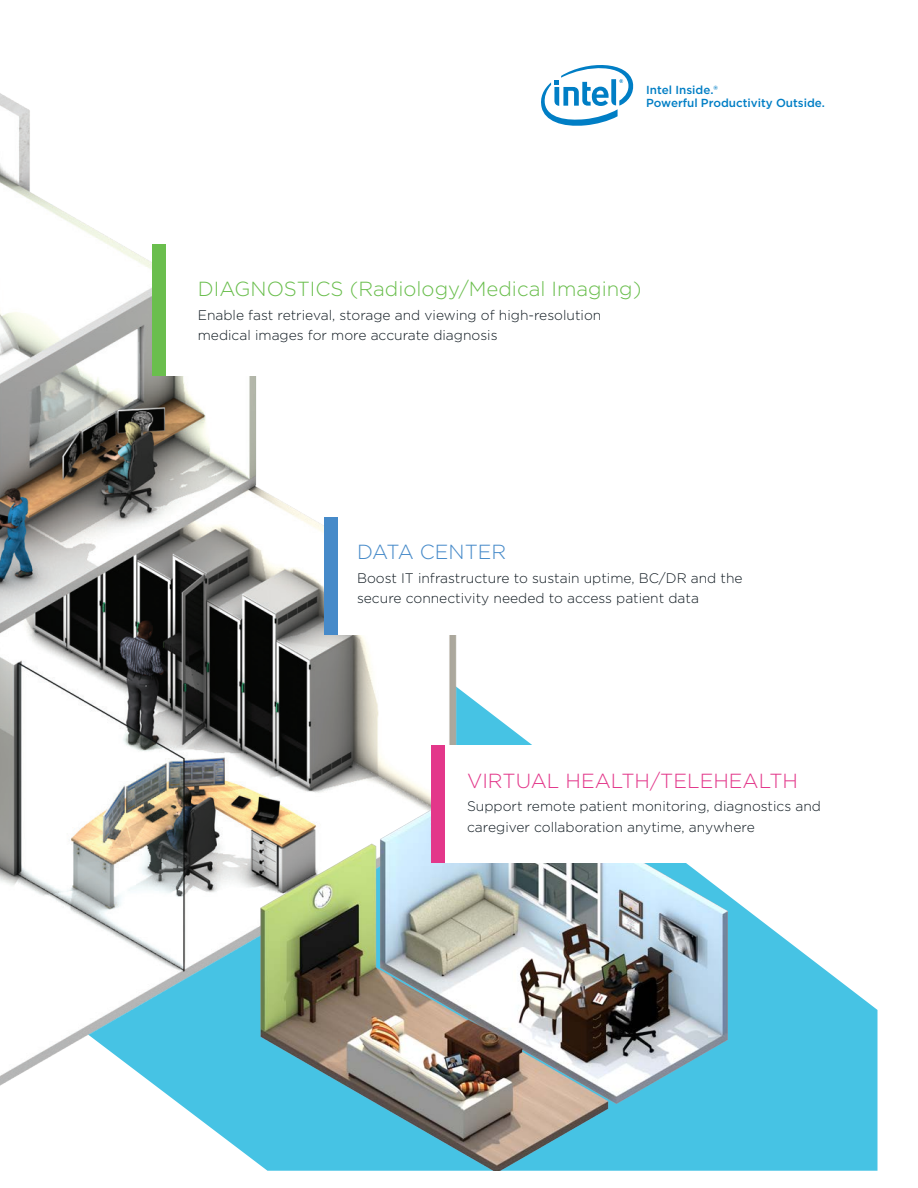
<style>
.page{position:relative;width:918px;height:1188px;background:#fff}
.page>*{position:absolute;margin:0;border:0;box-sizing:border-box;transform-origin:0 0}
.t1{font:300 20.4px "Gotham";color:#6abe4d}
.t2{font:300 20.4px "Gotham";color:#e3378a}
.t3{font:300 20.4px "Gotham";color:#468ac9}
.t4{font:300 13.8px/20.4px "Gotham";color:#101a21}
.t5{font:500 11.7px/13px "Gotham";color:#007ec5}
</style>
<div class="page">
<svg style="left:507px;top:725px;width:371px;height:446px;fill:#46c3e4"></svg>
<img style="left:0;top:93px;width:507px;height:1053px">
<img style="left:235px;top:753px;width:509px;height:418px">
<svg style="left:541px;top:65px;width:93px;height:61px"></svg>
<div style="left:165px;top:244px;width:683px;height:131px;background:#fff"></div>
<div style="left:337px;top:517px;width:541px;height:118px;background:#fff"></div>
<div style="left:445px;top:745px;width:433px;height:118px;background:#fff"></div>
<div style="left:152px;top:244px;width:13px;height:131px;background:#6abe4d"></div>
<div style="left:324px;top:517px;width:13px;height:118px;background:#468ac9"></div>
<div style="left:432px;top:745px;width:13px;height:118px;background:#e3378a"></div>
<p class="t5" style="left:646px;top:83px;width:180px">Intel Inside.®<br>Powerful Productivity Outside.</p>
<p class="t1" style="left:198px;top:276px;width:445px">DIAGNOSTICS (Radiology/Medical Imaging)</p>
<p class="t4" style="left:198px;top:305px;width:405px">Enable fast retrieval, storage and viewing of high-resolution medical images for more accurate diagnosis</p>
<p class="t3" style="left:357px;top:539px;width:151px">DATA CENTER</p>
<p class="t4" style="left:357px;top:567px;width:387px">Boost IT infrastructure to sustain uptime, BC/DR and the secure connectivity needed to access patient data</p>
<p class="t2" style="left:467px;top:768px;width:332px">VIRTUAL HEALTH/TELEHEALTH</p>
<p class="t4" style="left:467px;top:796px;width:356px">Support remote patient monitoring, diagnostics and caregiver collaboration anytime, anywhere</p>
</div>
